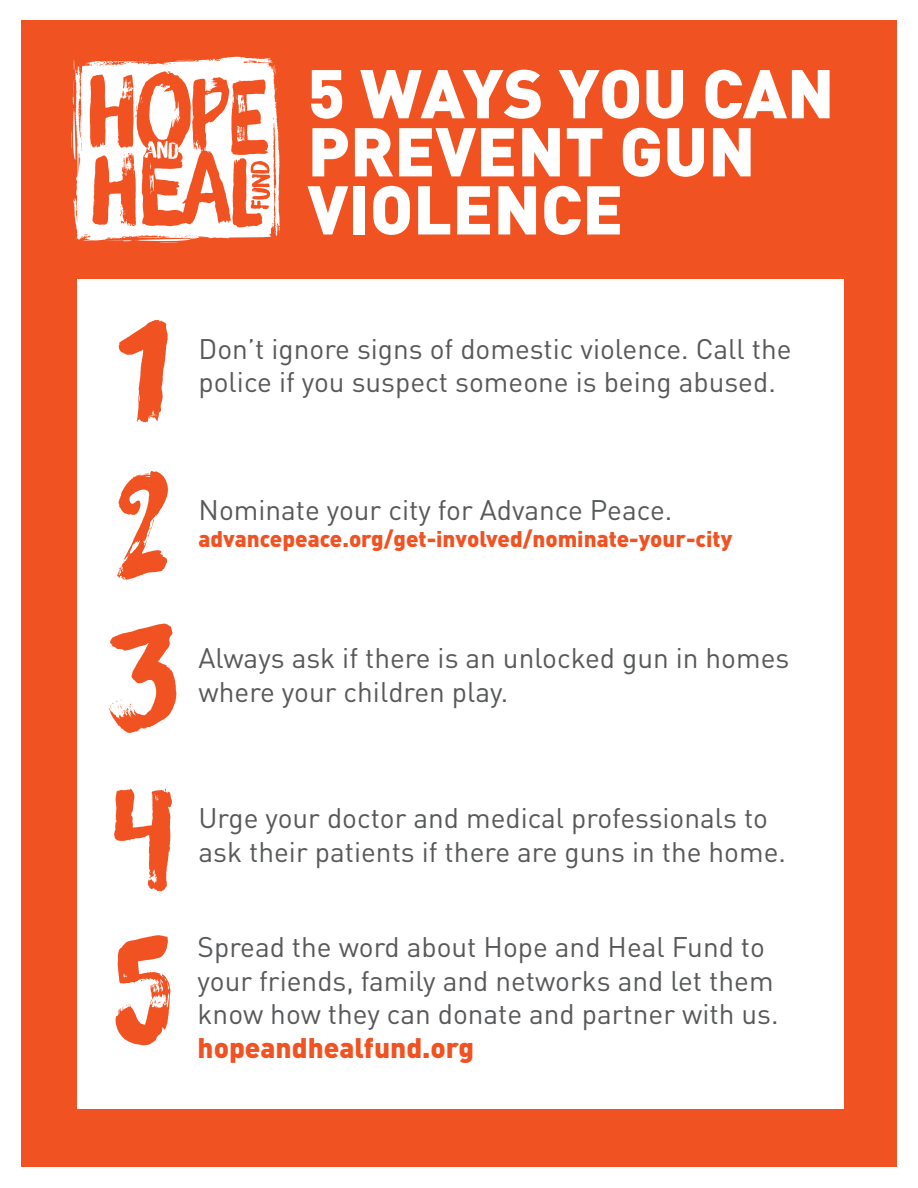
<style>
.page{position:relative;width:918px;height:1188px;background:#fff}
.page>*{position:absolute;margin:0;border:0;box-sizing:border-box;transform-origin:0 0}
.t1{font:139.95px/156px "Brush Up";color:#f15222;text-align:justify}
.t2{font:900 67.8px/58.1px "DIN";color:#fff}
.t3{font:28.05px/33.6px "DIN";color:#57585a}
.t4{font:900 28.05px "DIN";color:#f15222}
.t5{font:900 22.35px "DIN";color:#f15222}
</style>
<div class="page">
<div style="left:0;top:20px;width:918px;height:1168px;background:#f15222"></div>
<div style="left:77px;top:279px;width:766px;height:830px;background:#fff"></div>
<svg style="left:71px;top:56px;width:209px;height:187px"></svg>
<div style="left:0;top:1168px;width:918px;height:20px;background:#fff"></div>
<div style="left:898px;top:0;width:20px;height:1188px;background:#fff"></div>
<div style="left:0;top:0;width:20px;height:1188px;background:#fff"></div>
<h2 class="t2" style="left:308px;top:61px;width:528px">5 WAYS YOU CAN<br>PREVENT GUN<br>VIOLENCE</h2>
<h1 class="t1" style="left:107px;top:286px;width:73px">1<br>2<br>3<br>4<br>5</h1>
<p class="t3" style="left:199px;top:331px;width:595px">Don’t ignore signs of domestic violence. Call the police if you suspect someone is being abused.</p>
<p class="t3" style="left:199px;top:492px;width:475px">Nominate your city for Advance Peace.</p>
<p class="t5" style="left:199px;top:524px;width:535px">advancepeace.org/get-involved/nominate-your-city</p>
<p class="t3" style="left:199px;top:641px;width:592px">Always ask if there is an unlocked gun in homes where your children play.</p>
<p class="t3" style="left:199px;top:801px;width:589px">Urge your doctor and medical professionals to ask their patients if there are guns in the home.</p>
<p class="t3" style="left:198px;top:929px;width:583px">Spread the word about Hope and Heal Fund to your friends, family and networks and let them know how they can donate and partner with us.</p>
<p class="t4" style="left:198px;top:1029px;width:278px">hopeandhealfund.org</p>
</div>
